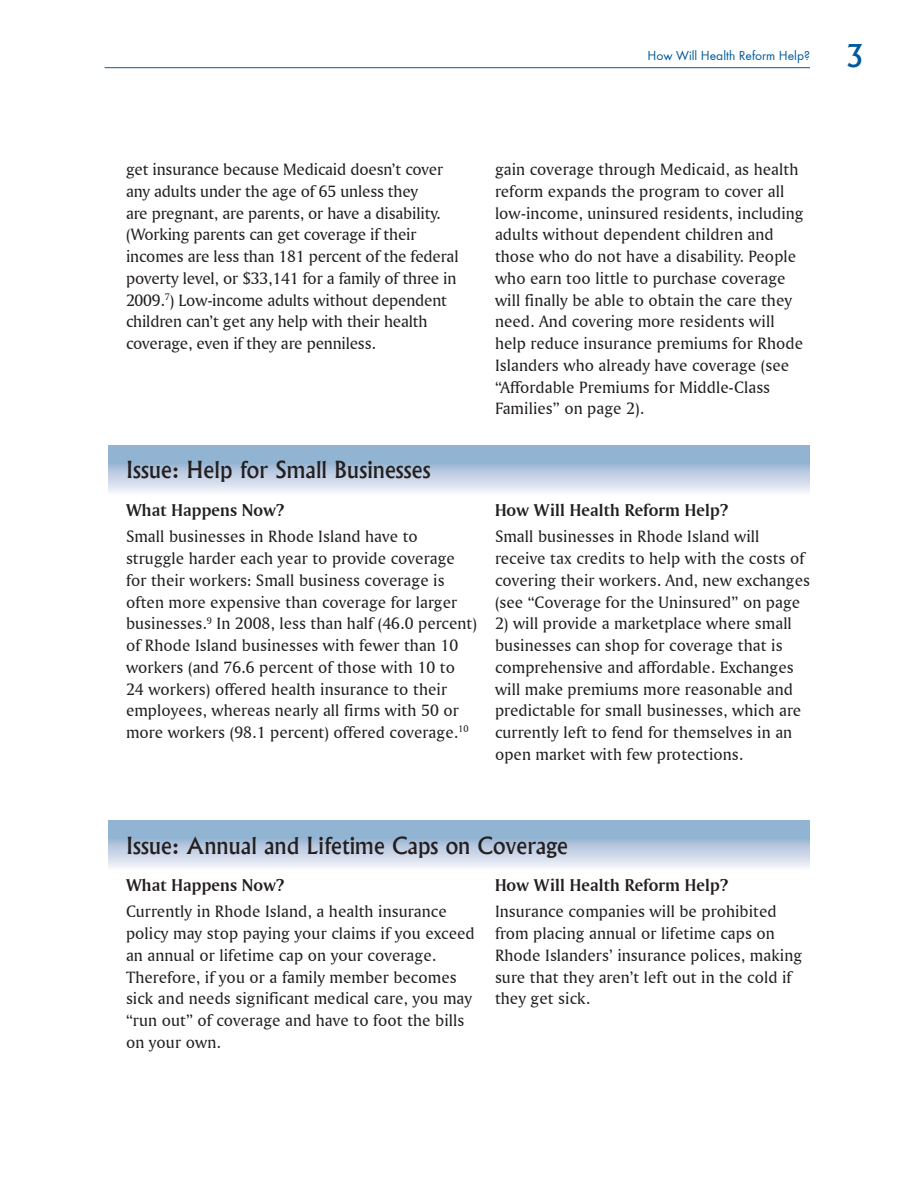
<style>
.page{position:relative;width:918px;height:1188px;background:#fff}
.page>*{position:absolute;margin:0;border:0;box-sizing:border-box;transform-origin:0 0}
.t1{font:500 30px "Albertus";color:#00599b}
.header_1{font:500 22.5px "Albertus";letter-spacing:.005em;color:#231f20}
.header_2{font:18px "Amerigo BT Bold A";letter-spacing:.005em;color:#231f20}
.body_text{font:17.25px/21.8px "Amerigo BT Roman A";letter-spacing:.005em;color:#231f20}
.t2{font:13.5px "Function";color:#00599b}
</style>
<div class="page">
<hr style="left:105px;top:67px;width:705px;height:1px;background:#00599b">
<svg style="left:108px;top:446px;width:702px;height:47px"></svg>
<svg style="left:108px;top:820px;width:702px;height:48px"></svg>
<p class="t2" style="left:648px;top:48px;width:164px">How Will Health Reform Help?</p>
<p class="t1" style="left:845px;top:37px;width:20px">3</p>
<p class="body_text" style="left:126px;top:158px;width:334px">get insurance because Medicaid doesn’t cover any adults under the age of 65 unless they<br>are pregnant, are parents, or have a disability. (Working parents can get coverage if their incomes are less than 181 percent of the federal poverty level, or $33,141 for a family of three in 2009.<sup>7</sup>) Low-income adults without dependent children can’t get any help with their health coverage, even if they are penniless.</p>
<p class="body_text" style="left:495px;top:158px;width:310px">gain coverage through Medicaid, as health reform expands the program to cover all low-income, uninsured residents, including adults without dependent children and those who do not have a disability. People who earn too little to purchase coverage will finally be able to obtain the care they need. And covering more residents will help reduce insurance premiums for Rhode Islanders who already have coverage (see “Affordable Premiums for Middle-Class Families” on page 2).</p>
<p class="header_1" style="left:126px;top:455px;width:306px">Issue: Help for Small Businesses</p>
<p class="header_2" style="left:126px;top:499px;width:159px">What Happens Now?</p>
<p class="body_text" style="left:126px;top:525px;width:352px">Small businesses in Rhode Island have to struggle harder each year to provide coverage for their workers: Small business coverage is often more expensive than coverage for larger businesses.<sup>9</sup> In 2008, less than half (46.0 percent) of Rhode Island businesses with fewer than 10 workers (and 76.6 percent of those with 10 to 24 workers) offered health insurance to their employees, whereas nearly all firms with 50 or more workers (98.1 percent) offered coverage.<sup>10</sup></p>
<p class="header_2" style="left:495px;top:499px;width:234px">How Will Health Reform Help?</p>
<p class="body_text" style="left:495px;top:525px;width:317px">Small businesses in Rhode Island will receive tax credits to help with the costs of covering their workers. And, new exchanges (see “Coverage for the Uninsured” on page</p>
<p class="body_text" style="left:495px;top:612px;width:308px">2) will provide a marketplace where small businesses can shop for coverage that is comprehensive and affordable. Exchanges will make premiums more reasonable and predictable for small businesses, which are currently left to fend for themselves in an open market with few protections.</p>
<p class="header_1" style="left:126px;top:832px;width:443px">Issue: Annual and Lifetime Caps on Coverage</p>
<p class="header_2" style="left:126px;top:874px;width:159px">What Happens Now?</p>
<p class="body_text" style="left:126px;top:900px;width:350px">Currently in Rhode Island, a health insurance policy may stop paying your claims if you exceed an annual or lifetime cap on your coverage.<br>Therefore, if you or a family member becomes sick and needs significant medical care, you may “run out” of coverage and have to foot the bills on your own.</p>
<p class="header_2" style="left:495px;top:874px;width:234px">How Will Health Reform Help?</p>
<p class="body_text" style="left:495px;top:900px;width:309px">Insurance companies will be prohibited from placing annual or lifetime caps on Rhode Islanders’ insurance polices, making sure that they aren’t left out in the cold if they get sick.</p>
</div>
